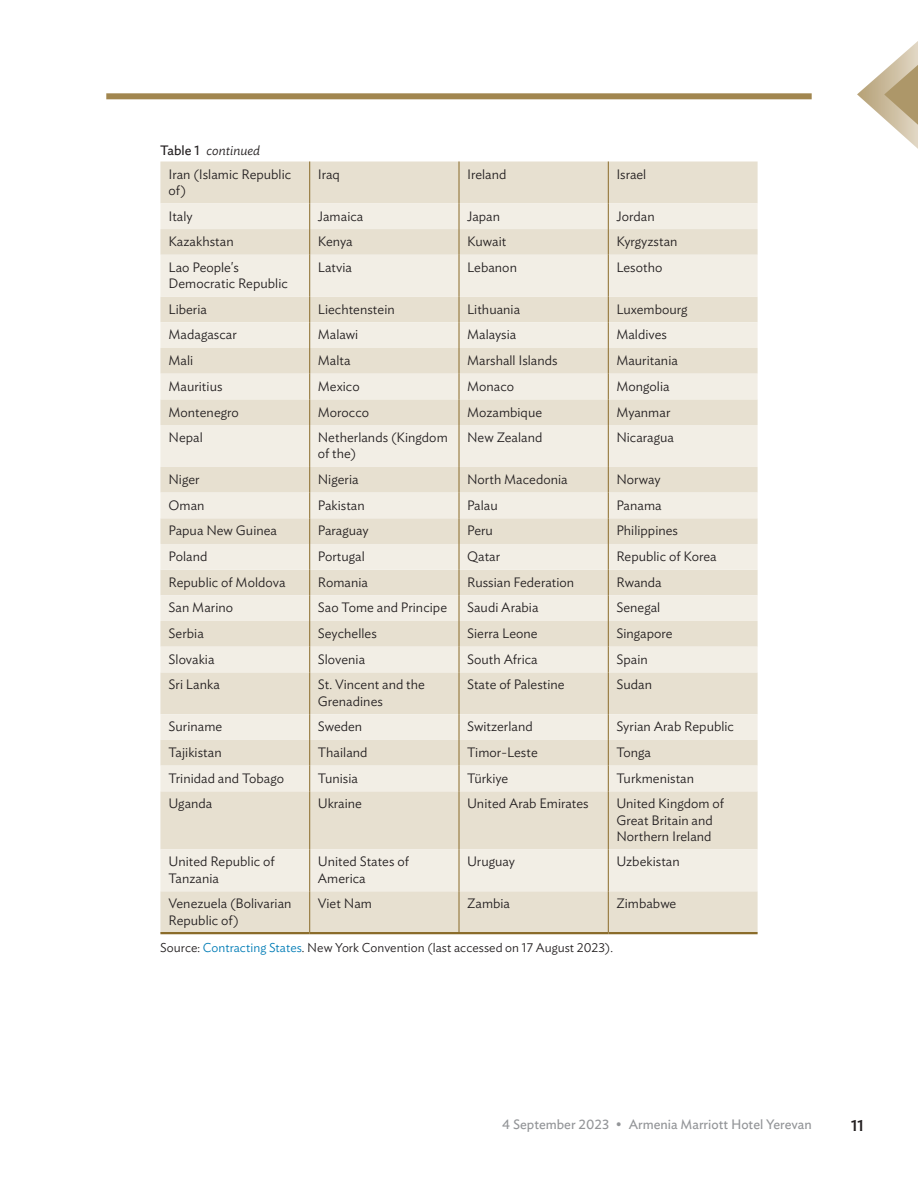
<style>
.page{position:relative;width:918px;height:1188px;background:#fff}
.page>*{position:absolute;margin:0;border:0;box-sizing:border-box;transform-origin:0 0}
.Page_No__-_Right{font:500 15.75px "Ideal Sans";color:#231f20}
.Table_Body{font:300 13.5px/16.2px "Ideal Sans";letter-spacing:.005em;color:#231f20}
.t1{font:13.5px "Ideal Sans";color:#939598}
.Continued{font:italic 300 13.5px "Ideal Sans";color:#231f20}
.Table_SOURCE__1st{font:300 12.75px "Ideal Sans";letter-spacing:.005em;color:#231f20}
.s1{font-weight:400;font-style:normal}
.s2{color:#007cb6}
</style>
<div class="page">
<div style="left:106px;top:93px;width:706px;height:6px;background:#a1864f"></div>
<svg style="left:857px;top:41px;width:61px;height:108px"></svg>
<div style="left:160px;top:162px;width:598px;height:770px;background:#e7e0d0"></div>
<svg style="left:160px;top:203px;width:598px;height:688px;background:#ede7db"></svg>
<hr style="left:309px;top:162px;width:1px;height:41px;background:#8a6b29">
<hr style="left:459px;top:162px;width:1px;height:41px;background:#8a6b29">
<hr style="left:608px;top:162px;width:1px;height:41px;background:#8a6b29">
<svg style="left:309px;top:203px;width:1px;height:52px"></svg>
<svg style="left:459px;top:203px;width:1px;height:52px"></svg>
<svg style="left:608px;top:203px;width:1px;height:52px"></svg>
<hr style="left:309px;top:255px;width:1px;height:42px;background:#8a6b29">
<hr style="left:459px;top:255px;width:1px;height:42px;background:#8a6b29">
<hr style="left:608px;top:255px;width:1px;height:42px;background:#8a6b29">
<svg style="left:309px;top:297px;width:1px;height:128px"></svg>
<svg style="left:459px;top:297px;width:1px;height:128px"></svg>
<svg style="left:608px;top:297px;width:1px;height:128px"></svg>
<hr style="left:309px;top:425px;width:1px;height:42px;background:#8a6b29">
<hr style="left:459px;top:425px;width:1px;height:42px;background:#8a6b29">
<hr style="left:608px;top:425px;width:1px;height:42px;background:#8a6b29">
<svg style="left:309px;top:467px;width:1px;height:205px"></svg>
<svg style="left:459px;top:467px;width:1px;height:205px"></svg>
<svg style="left:608px;top:467px;width:1px;height:205px"></svg>
<hr style="left:309px;top:672px;width:1px;height:42px;background:#8a6b29">
<hr style="left:459px;top:672px;width:1px;height:42px;background:#8a6b29">
<hr style="left:608px;top:672px;width:1px;height:42px;background:#8a6b29">
<svg style="left:309px;top:714px;width:1px;height:77px"></svg>
<svg style="left:459px;top:714px;width:1px;height:77px"></svg>
<svg style="left:608px;top:714px;width:1px;height:77px"></svg>
<hr style="left:309px;top:791px;width:1px;height:58px;background:#8a6b29">
<hr style="left:459px;top:791px;width:1px;height:58px;background:#8a6b29">
<hr style="left:608px;top:791px;width:1px;height:58px;background:#8a6b29">
<hr style="left:309px;top:849px;width:1px;height:42px;background:#8a6b29">
<hr style="left:459px;top:849px;width:1px;height:42px;background:#8a6b29">
<hr style="left:608px;top:849px;width:1px;height:42px;background:#8a6b29">
<hr style="left:309px;top:891px;width:1px;height:41px;background:#8a6b29">
<hr style="left:459px;top:891px;width:1px;height:41px;background:#8a6b29">
<hr style="left:608px;top:891px;width:1px;height:41px;background:#8a6b29">
<hr style="left:160px;top:932px;width:150px;height:2px;background:#8a6b29">
<hr style="left:310px;top:932px;width:149px;height:2px;background:#8a6b29">
<hr style="left:459px;top:932px;width:149px;height:2px;background:#8a6b29">
<hr style="left:608px;top:932px;width:150px;height:2px;background:#8a6b29">
<p class="Continued" style="left:160px;top:140px;width:101px"><span class="s1">Table 1</span> continued</p>
<p class="Table_Body" style="left:169px;top:165px;width:124px">Iran (Islamic Republic of)</p>
<p class="Table_Body" style="left:318px;top:165px;width:24px">Iraq</p>
<p class="Table_Body" style="left:467px;top:165px;width:41px">Ireland</p>
<p class="Table_Body" style="left:616px;top:165px;width:31px">Israel</p>
<p class="Table_Body" style="left:169px;top:207px;width:26px">Italy</p>
<p class="Table_Body" style="left:318px;top:207px;width:47px">Jamaica</p>
<p class="Table_Body" style="left:467px;top:207px;width:35px">Japan</p>
<p class="Table_Body" style="left:616px;top:207px;width:40px">Jordan</p>
<p class="Table_Body" style="left:169px;top:232px;width:67px">Kazakhstan</p>
<p class="Table_Body" style="left:318px;top:232px;width:36px">Kenya</p>
<p class="Table_Body" style="left:467px;top:232px;width:41px">Kuwait</p>
<p class="Table_Body" style="left:616px;top:232px;width:63px">Kyrgyzstan</p>
<p class="Table_Body" style="left:169px;top:258px;width:121px">Lao People's<br>Democratic Republic</p>
<p class="Table_Body" style="left:318px;top:258px;width:36px">Latvia</p>
<p class="Table_Body" style="left:467px;top:258px;width:51px">Lebanon</p>
<p class="Table_Body" style="left:616px;top:258px;width:48px">Lesotho</p>
<p class="Table_Body" style="left:169px;top:300px;width:40px">Liberia</p>
<p class="Table_Body" style="left:318px;top:300px;width:78px">Liechtenstein</p>
<p class="Table_Body" style="left:467px;top:300px;width:55px">Lithuania</p>
<p class="Table_Body" style="left:616px;top:300px;width:73px">Luxembourg</p>
<p class="Table_Body" style="left:169px;top:326px;width:70px">Madagascar</p>
<p class="Table_Body" style="left:318px;top:326px;width:42px">Malawi</p>
<p class="Table_Body" style="left:467px;top:326px;width:51px">Malaysia</p>
<p class="Table_Body" style="left:616px;top:326px;width:52px">Maldives</p>
<p class="Table_Body" style="left:169px;top:351px;width:26px">Mali</p>
<p class="Table_Body" style="left:318px;top:351px;width:34px">Malta</p>
<p class="Table_Body" style="left:467px;top:351px;width:92px">Marshall Islands</p>
<p class="Table_Body" style="left:616px;top:351px;width:63px">Mauritania</p>
<p class="Table_Body" style="left:169px;top:377px;width:56px">Mauritius</p>
<p class="Table_Body" style="left:318px;top:377px;width:43px">Mexico</p>
<p class="Table_Body" style="left:467px;top:377px;width:49px">Monaco</p>
<p class="Table_Body" style="left:616px;top:377px;width:55px">Mongolia</p>
<p class="Table_Body" style="left:169px;top:403px;width:72px">Montenegro</p>
<p class="Table_Body" style="left:318px;top:403px;width:53px">Morocco</p>
<p class="Table_Body" style="left:467px;top:403px;width:77px">Mozambique</p>
<p class="Table_Body" style="left:616px;top:403px;width:56px">Myanmar</p>
<p class="Table_Body" style="left:169px;top:428px;width:36px">Nepal</p>
<p class="Table_Body" style="left:318px;top:428px;width:132px">Netherlands (Kingdom of the)</p>
<p class="Table_Body" style="left:467px;top:428px;width:77px">New Zealand</p>
<p class="Table_Body" style="left:616px;top:428px;width:59px">Nicaragua</p>
<p class="Table_Body" style="left:169px;top:470px;width:33px">Niger</p>
<p class="Table_Body" style="left:318px;top:470px;width:42px">Nigeria</p>
<p class="Table_Body" style="left:467px;top:470px;width:102px">North Macedonia</p>
<p class="Table_Body" style="left:616px;top:470px;width:46px">Norway</p>
<p class="Table_Body" style="left:169px;top:496px;width:38px">Oman</p>
<p class="Table_Body" style="left:318px;top:496px;width:49px">Pakistan</p>
<p class="Table_Body" style="left:467px;top:496px;width:32px">Palau</p>
<p class="Table_Body" style="left:616px;top:496px;width:47px">Panama</p>
<p class="Table_Body" style="left:169px;top:521px;width:110px">Papua New Guinea</p>
<p class="Table_Body" style="left:318px;top:521px;width:52px">Paraguay</p>
<p class="Table_Body" style="left:467px;top:521px;width:27px">Peru</p>
<p class="Table_Body" style="left:616px;top:521px;width:63px">Philippines</p>
<p class="Table_Body" style="left:169px;top:547px;width:40px">Poland</p>
<p class="Table_Body" style="left:318px;top:547px;width:48px">Portugal</p>
<p class="Table_Body" style="left:467px;top:547px;width:35px">Qatar</p>
<p class="Table_Body" style="left:616px;top:547px;width:102px">Republic of Korea</p>
<p class="Table_Body" style="left:169px;top:573px;width:119px">Republic of Moldova</p>
<p class="Table_Body" style="left:318px;top:573px;width:52px">Romania</p>
<p class="Table_Body" style="left:467px;top:573px;width:109px">Russian Federation</p>
<p class="Table_Body" style="left:616px;top:573px;width:47px">Rwanda</p>
<p class="Table_Body" style="left:169px;top:598px;width:66px">San Marino</p>
<p class="Table_Body" style="left:318px;top:598px;width:131px">Sao Tome and Principe</p>
<p class="Table_Body" style="left:467px;top:598px;width:73px">Saudi Arabia</p>
<p class="Table_Body" style="left:616px;top:598px;width:45px">Senegal</p>
<p class="Table_Body" style="left:169px;top:624px;width:37px">Serbia</p>
<p class="Table_Body" style="left:318px;top:624px;width:61px">Seychelles</p>
<p class="Table_Body" style="left:467px;top:624px;width:72px">Sierra Leone</p>
<p class="Table_Body" style="left:616px;top:624px;width:58px">Singapore</p>
<p class="Table_Body" style="left:169px;top:650px;width:48px">Slovakia</p>
<p class="Table_Body" style="left:318px;top:650px;width:49px">Slovenia</p>
<p class="Table_Body" style="left:467px;top:650px;width:72px">South Africa</p>
<p class="Table_Body" style="left:616px;top:650px;width:33px">Spain</p>
<p class="Table_Body" style="left:169px;top:676px;width:53px">Sri Lanka</p>
<p class="Table_Body" style="left:318px;top:676px;width:109px">St. Vincent and the<br>Grenadines</p>
<p class="Table_Body" style="left:467px;top:676px;width:99px">State of Palestine</p>
<p class="Table_Body" style="left:616px;top:676px;width:37px">Sudan</p>
<p class="Table_Body" style="left:169px;top:717px;width:55px">Suriname</p>
<p class="Table_Body" style="left:318px;top:717px;width:46px">Sweden</p>
<p class="Table_Body" style="left:467px;top:717px;width:67px">Switzerland</p>
<p class="Table_Body" style="left:616px;top:717px;width:119px">Syrian Arab Republic</p>
<p class="Table_Body" style="left:169px;top:743px;width:55px">Tajikistan</p>
<p class="Table_Body" style="left:318px;top:743px;width:51px">Thailand</p>
<p class="Table_Body" style="left:467px;top:743px;width:72px">Timor-Leste</p>
<p class="Table_Body" style="left:616px;top:743px;width:36px">Tonga</p>
<p class="Table_Body" style="left:169px;top:769px;width:117px">Trinidad and Tobago</p>
<p class="Table_Body" style="left:318px;top:769px;width:42px">Tunisia</p>
<p class="Table_Body" style="left:467px;top:769px;width:43px">Türkiye</p>
<p class="Table_Body" style="left:616px;top:769px;width:79px">Turkmenistan</p>
<p class="Table_Body" style="left:169px;top:794px;width:45px">Uganda</p>
<p class="Table_Body" style="left:318px;top:794px;width:46px">Ukraine</p>
<p class="Table_Body" style="left:467px;top:794px;width:123px">United Arab Emirates</p>
<p class="Table_Body" style="left:616px;top:794px;width:109px">United Kingdom of<br>Great Britain and<br>Northern Ireland</p>
<p class="Table_Body" style="left:169px;top:853px;width:108px">United Republic of<br>Tanzania</p>
<p class="Table_Body" style="left:318px;top:853px;width:93px">United States of<br>America</p>
<p class="Table_Body" style="left:467px;top:853px;width:49px">Uruguay</p>
<p class="Table_Body" style="left:616px;top:853px;width:65px">Uzbekistan</p>
<p class="Table_Body" style="left:169px;top:894px;width:125px">Venezuela (Bolivarian<br>Republic of)</p>
<p class="Table_Body" style="left:318px;top:894px;width:56px">Viet Nam</p>
<p class="Table_Body" style="left:467px;top:894px;width:45px">Zambia</p>
<p class="Table_Body" style="left:616px;top:894px;width:61px">Zimbabwe</p>
<p class="Table_SOURCE__1st" style="left:160px;top:938px;width:454px">Source: <span class="s2">Contracting States</span>. New York Convention (last accessed on 17 August 2023).</p>
<p class="t1" style="left:502px;top:1115px;width:311px">4 September 2023 • Armenia Marriott Hotel Yerevan</p>
<p class="Page_No__-_Right" style="left:851px;top:1114px;width:14px">11</p>
</div>
